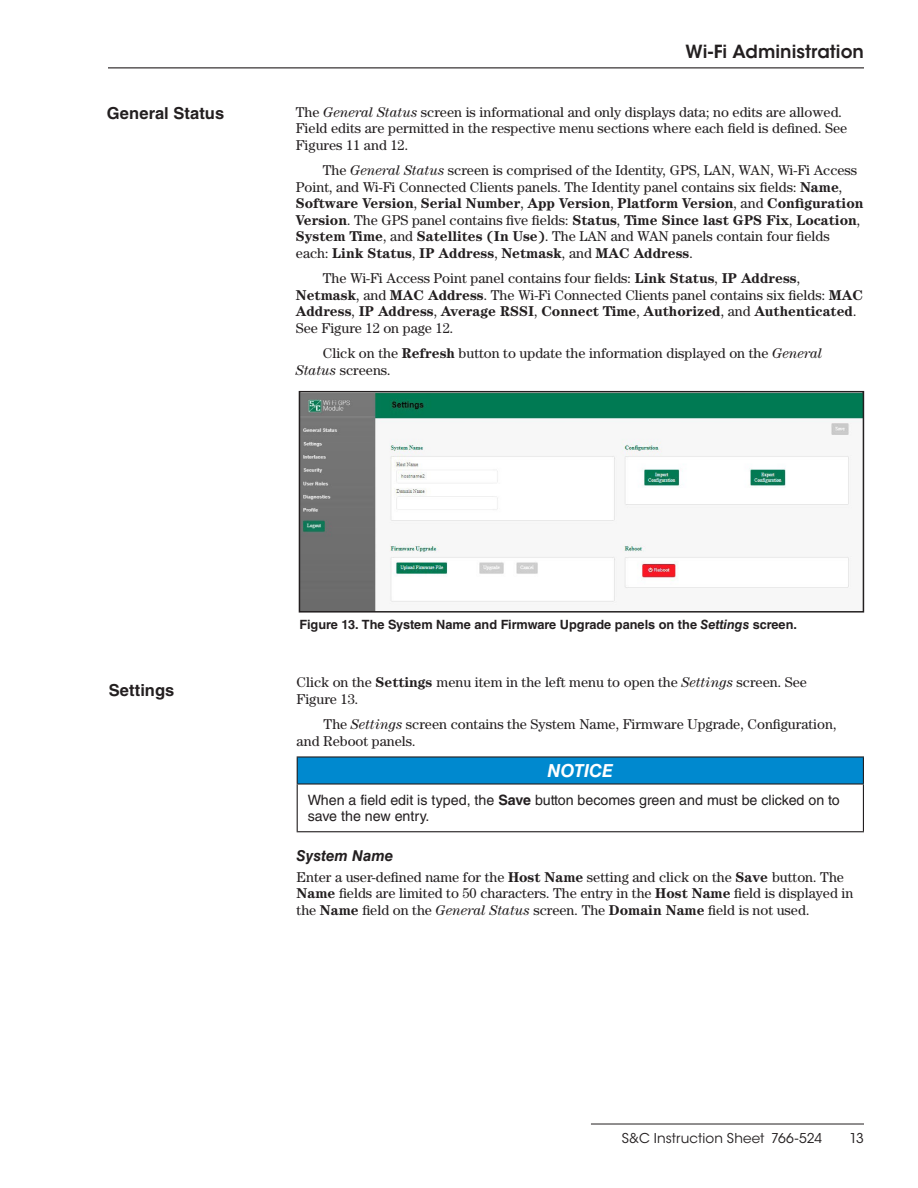
<style>
.page{position:relative;width:918px;height:1188px;background:#fff}
.page>*{position:absolute;margin:0;border:0;box-sizing:border-box;transform-origin:0 0}
.t1{font:600 18px "ITC Avant Garde Std";color:#231f20}
.Safety_Box_Callout_White_Italic{font:italic 700 18px "Helvetica LT Std";color:#fff}
.Subhead_1{font:700 16.5px "Helvetica LT Std";letter-spacing:.005em;color:#231f20}
.Subhead_2{font:italic 700 15px "Helvetica LT Std";letter-spacing:.005em;color:#231f20}
.Body_Continued{font:14.25px/16.5px "Century Std";color:#231f20}
.Body_1st{font:14.25px/16.5px "Century Std";color:#231f20}
.SB_Body{font:14.25px/16.5px "Helvetica LT Std";color:#231f20}
.t2{font:13.5px "ITC Avant Garde Std";letter-spacing:.01em;color:#231f20}
.t3{font:700 12.75px "Helvetica LT Std";color:#231f20}
.s1{font-style:italic}
.s2{font-weight:700}
</style>
<div class="page">
<hr style="left:108px;top:67px;width:756px;height:1px;background:#231f20">
<hr style="left:591px;top:1124px;width:273px;height:1px;background:#231f20">
<img style="left:302px;top:394px;width:559px;height:216px">
<div style="left:299px;top:391px;width:565px;height:222px;border:2px solid #231f20"></div>
<div style="left:297px;top:757px;width:566px;height:27px;background:#0089cf"></div>
<hr style="left:297px;top:783px;width:567px;height:2px;background:#231f20">
<hr style="left:297px;top:785px;width:1px;height:46px;background:#231f20">
<hr style="left:863px;top:785px;width:1px;height:46px;background:#231f20">
<hr style="left:297px;top:831px;width:567px;height:1px;background:#231f20">
<hr style="left:297px;top:756px;width:567px;height:2px;background:#231f20">
<svg style="left:297px;top:758px;width:1px;height:25px"></svg>
<svg style="left:863px;top:758px;width:1px;height:25px"></svg>
<p class="Subhead_1" style="left:107px;top:103px;width:119px">General Status</p>
<p class="t1" style="left:686px;top:40px;width:180px">Wi-Fi Administration</p>
<p class="Body_1st" style="left:296px;top:103px;width:553px">The <span class="s1">General Status</span> screen is informational and only displays data; no edits are allowed.<br>Field edits are permitted in the respective menu sections where each field is defined. See<br>Figures 11 and 12.</p>
<p class="Body_Continued" style="left:296px;top:162px;width:569px;text-indent:27px">The <span class="s1">General Status</span> screen is comprised of the Identity, GPS, LAN, WAN, Wi-Fi Access Point, and Wi-Fi Connected Clients panels. The Identity panel contains six fields: <span class="s2">Name</span>, <span class="s2">Software Version</span>, <span class="s2">Serial Number</span>, <span class="s2">App Version</span>, <span class="s2">Platform Version</span>, and <span class="s2">Configuration Version</span>. The GPS panel contains five fields: <span class="s2">Status</span>, <span class="s2">Time Since last GPS Fix</span>, <span class="s2">Location</span>, <span class="s2">System Time</span>, and <span class="s2">Satellites (In Use)</span>. The LAN and WAN panels contain four fields each: <span class="s2">Link Status</span>, <span class="s2">IP Address</span>, <span class="s2">Netmask</span>, and <span class="s2">MAC Address</span>.</p>
<p class="Body_Continued" style="left:296px;top:270px;width:569px;text-indent:27px">The Wi-Fi Access Point panel contains four fields: <span class="s2">Link Status</span>, <span class="s2">IP Address</span>, <span class="s2">Netmask</span>, and <span class="s2">MAC Address</span>. The Wi-Fi Connected Clients panel contains six fields: <span class="s2">MAC Address</span>, <span class="s2">IP Address</span>, <span class="s2">Average RSSI</span>, <span class="s2">Connect Time</span>, <span class="s2">Authorized</span>, and <span class="s2">Authenticated</span>.<br>See Figure 12 on page 12.</p>
<p class="Body_Continued" style="left:296px;top:345px;width:528px;text-indent:27px">Click on the <span class="s2">Refresh</span> button to update the information displayed on the <span class="s1">General<br>Status</span> screens.</p>
<p class="Subhead_1" style="left:109px;top:681px;width:67px">Settings</p>
<p class="t3" style="left:300px;top:617px;width:497px">Figure 13. The System Name and Firmware Upgrade panels on the <span class="s1">Settings</span> screen.</p>
<p class="Body_1st" style="left:297px;top:674px;width:512px">Click on the <span class="s2">Settings</span> menu item in the left menu to open the <span class="s1">Settings</span> screen. See<br>Figure 13.</p>
<p class="Body_Continued" style="left:297px;top:716px;width:542px;text-indent:27px">The <span class="s1">Settings</span> screen contains the System Name, Firmware Upgrade, Configuration, and Reboot panels.</p>
<p class="Safety_Box_Callout_White_Italic" style="left:547px;top:760px;width:67px">NOTICE</p>
<p class="SB_Body" style="left:308px;top:791px;width:534px">When a field edit is typed, the <span class="s2">Save</span> button becomes green and must be clicked on to save the new entry.</p>
<p class="Subhead_2" style="left:297px;top:846px;width:98px">System Name</p>
<p class="Body_1st" style="left:297px;top:868px;width:558px">Enter a user-defined name for the <span class="s2">Host Name</span> setting and click on the <span class="s2">Save</span> button. The<br><span class="s2">Name</span> fields are limited to 50 characters. The entry in the <span class="s2">Host Name</span> field is displayed in the <span class="s2">Name</span> field on the <span class="s1">General Status</span> screen. The <span class="s2">Domain Name</span> field is not used.</p>
<p class="t2" style="left:622px;top:1130px;width:202px">S&amp;C Instruction Sheet 766-524</p>
<p class="t2" style="left:849px;top:1130px;width:16px">13</p>
</div>
